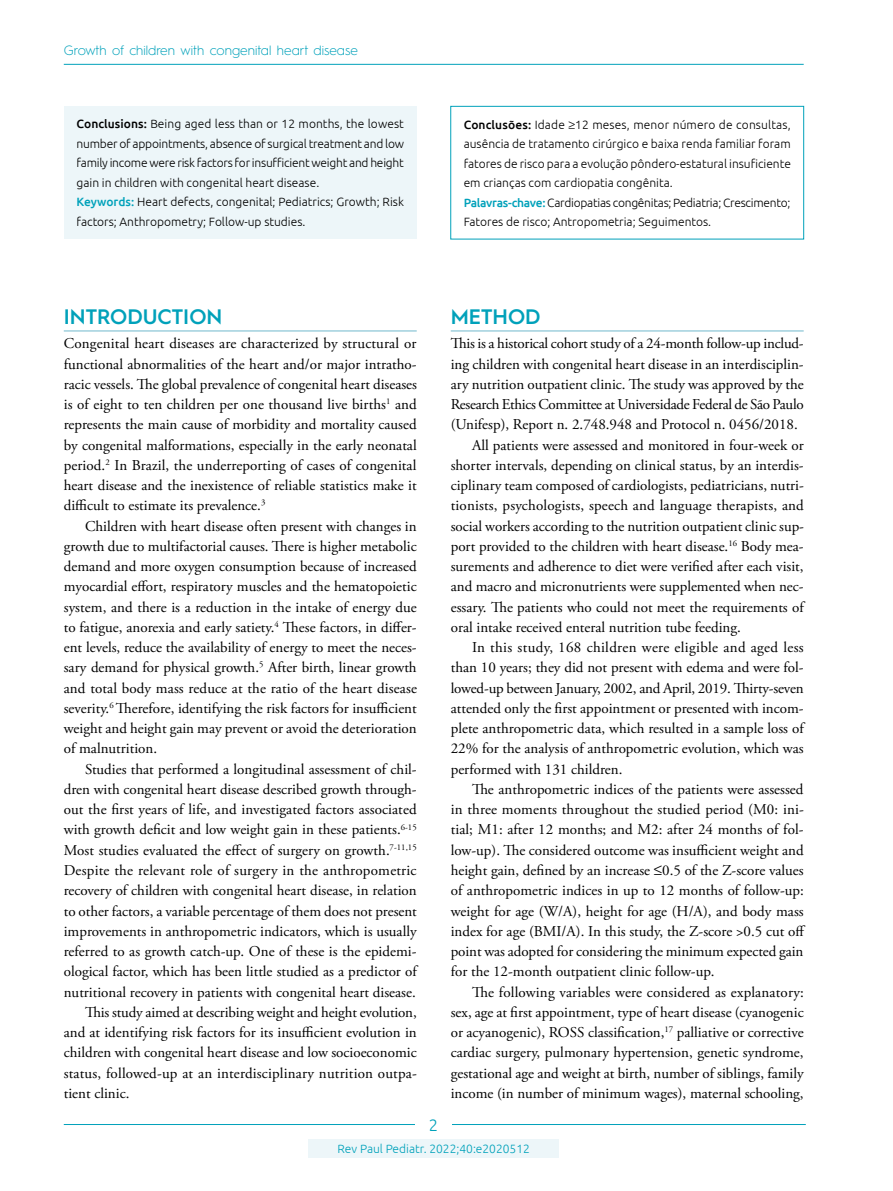
<style>
.page{position:relative;width:893px;height:1191px;background:#fff}
.page>*{position:absolute;margin:0;border:0;box-sizing:border-box;transform-origin:0 0}
.t1{font:600 21px "Hurme Geometric Sans 1";color:#00a1ba}
.t2{font:300 16.5px "Ubuntu";color:#00a1ba}
.t3{font:15px/20.2px "Adobe Garamond Pro";color:#000;text-align:justify}
.t4{font:15px "Adobe Garamond Pro";letter-spacing:-.02em;color:#000}
.t5{font:15px "Adobe Garamond Pro";letter-spacing:.025em;color:#000}
.t6{font:300 13.5px "Hurme Geometric Sans 1";color:#00a1ba}
.t7{font:300 12px/19.5px "Ubuntu";color:#000}
.t8{font:300 12px "Ubuntu";color:#00a1ba}
.s1{font-weight:500}
.s2{font-weight:500;color:#00a1ba}
</style>
<div class="page">
<hr style="left:64px;top:64px;width:740px;height:1px;background:#00a1ba">
<hr style="left:64px;top:1124px;width:742px;height:1px;background:#00a1ba">
<div style="left:415px;top:1111px;width:37px;height:25px;background:#fff"></div>
<div style="left:309px;top:1138px;width:250px;height:19px;background:#edf6f9"></div>
<hr style="left:64px;top:330px;width:353px;height:2px;background:#a0d0dd">
<hr style="left:451px;top:330px;width:353px;height:2px;background:#a0d0dd">
<div style="left:64px;top:106px;width:353px;height:133px;background:#edf6f9"></div>
<div style="left:451px;top:106px;width:353px;height:133px;border:1px solid #00a1ba"></div>
<p class="t6" style="left:64px;top:41px;width:296px">Growth of children with congenital heart disease</p>
<p class="t7" style="left:77px;top:114px;width:329px"><span class="s1">Conclusions:</span> Being aged less than or 12 months, the lowest number of appointments, absence of surgical treatment and low family income were risk factors for insufficient weight and height gain in children with congenital heart disease.<br><span class="s2">Keywords:</span> Heart defects, congenital; Pediatrics; Growth; Risk factors; Anthropometry; Follow-up studies.</p>
<p class="t7" style="left:464px;top:114px;width:329px"><span class="s1">Conclusões:</span> Idade ≥12 meses, menor número de consultas, ausência de tratamento cirúrgico e baixa renda familiar foram fatores de risco para a evolução pôndero-estatural insuficiente em crianças com cardiopatia congênita.<br><span class="s2">Palavras-chave:</span> Cardiopatias congênitas; Pediatria; Crescimento; Fatores de risco; Antropometria; Seguimentos.</p>
<h1 class="t1" style="left:64px;top:301px;width:160px">INTRODUCTION</h1>
<p class="t3" style="left:64px;top:334px;width:355px">Congenital heart diseases are characterized by structural or functional abnormalities of the heart and/or major intratho&shy;racic vessels. The global prevalence of congenital heart diseases is of eight to ten children per one thousand live births<sup>1</sup> and represents the main cause of morbidity and mortality caused by congenital malformations, especially in the early neonatal period.<sup>2</sup> In Brazil, the underreporting of cases of congenital heart disease and the inexistence of reliable statistics make it difficult to estimate its prevalence.<sup>3</sup></p>
<p class="t3" style="left:64px;top:516px;width:355px;text-indent:21px">Children with heart disease often present with changes in growth due to multifactorial causes. There is higher metabolic demand and more oxygen consumption because of increased myocardial effort, respiratory muscles and the hematopoietic system, and there is a reduction in the intake of energy due to fatigue, anorexia and early satiety.<sup>4</sup> These factors, in differ&shy;ent levels, reduce the availability of energy to meet the neces&shy;sary demand for physical growth.<sup>5</sup> After birth, linear growth and total body mass reduce at the ratio of the heart disease severity.<sup>6</sup> Therefore, identifying the risk factors for insufficient weight and height gain may prevent or avoid the deterioration of malnutrition.</p>
<p class="t3" style="left:85px;top:759px;width:333px">Studies that performed a longitudinal assessment of chil-</p>
<p class="t3" style="left:64px;top:779px;width:354px">dren with congenital heart disease described growth through-</p>
<p class="t3" style="left:64px;top:800px;width:354px">out the first years of life, and investigated factors associated</p>
<p class="t3" style="left:64px;top:820px;width:354px">with growth deficit and low weight gain in these patients.<sup>6-15</sup></p>
<p class="t3" style="left:64px;top:840px;width:354px">Most studies evaluated the effect of surgery on growth.<sup>7-11,15</sup></p>
<p class="t3" style="left:64px;top:860px;width:354px">Despite the relevant role of surgery in the anthropometric</p>
<p class="t3" style="left:64px;top:881px;width:354px">recovery of children with congenital heart disease, in relation</p>
<p class="t3" style="left:64px;top:901px;width:355px">to other factors, a variable percentage of them does not present</p>
<p class="t3" style="left:64px;top:921px;width:354px">improvements in anthropometric indicators, which is usually</p>
<p class="t3" style="left:64px;top:941px;width:354px">referred to as growth catch-up. One of these is the epidemi-</p>
<p class="t3" style="left:64px;top:962px;width:354px">ological factor, which has been little studied as a predictor of</p>
<p class="t3" style="left:64px;top:982px;width:353px">nutritional recovery in patients with congenital heart disease.</p>
<p class="t3" style="left:85px;top:1002px;width:333px">This study aimed at describing weight and height evolution,</p>
<p class="t3" style="left:64px;top:1022px;width:354px">and at identifying risk factors for its insufficient evolution in</p>
<p class="t3" style="left:64px;top:1043px;width:354px">children with congenital heart disease and low socioeconomic</p>
<p class="t3" style="left:64px;top:1063px;width:355px">status, followed-up at an interdisciplinary nutrition outpa-</p>
<p class="t3" style="left:64px;top:1083px;width:67px">tient clinic.</p>
<h1 class="t1" style="left:451px;top:301px;width:91px">METHOD</h1>
<p class="t3" style="left:451px;top:334px;width:354px">This is a historical cohort study of a 24-month follow-up includ-</p>
<p class="t3" style="left:451px;top:354px;width:354px">ing children with congenital heart disease in an interdisciplin-</p>
<p class="t3" style="left:451px;top:374px;width:354px">ary nutrition outpatient clinic. The study was approved by the</p>
<p class="t4" style="left:451px;top:395px;width:354px">Research Ethics Committee at Universidade Federal de São Paulo</p>
<p class="t3" style="left:451px;top:415px;width:349px">(Unifesp), Report n. 2.748.948 and Protocol n. 0456/2018.</p>
<p class="t3" style="left:472px;top:435px;width:333px">All patients were assessed and monitored in four-week or</p>
<p class="t3" style="left:451px;top:455px;width:354px">shorter intervals, depending on clinical status, by an interdis-</p>
<p class="t3" style="left:451px;top:476px;width:355px">ciplinary team composed of cardiologists, pediatricians, nutri-</p>
<p class="t3" style="left:451px;top:496px;width:355px">tionists, psychologists, speech and language therapists, and</p>
<p class="t3" style="left:451px;top:516px;width:355px">social workers according to the nutrition outpatient clinic sup-</p>
<p class="t3" style="left:451px;top:536px;width:354px">port provided to the children with heart disease.<sup>16</sup> Body mea-</p>
<p class="t3" style="left:451px;top:557px;width:354px">surements and adherence to diet were verified after each visit,</p>
<p class="t3" style="left:451px;top:577px;width:354px">and macro and micronutrients were supplemented when nec-</p>
<p class="t3" style="left:451px;top:597px;width:354px">essary. The patients who could not meet the requirements of</p>
<p class="t3" style="left:451px;top:617px;width:292px">oral intake received enteral nutrition tube feeding.</p>
<p class="t5" style="left:472px;top:638px;width:333px">In this study, 168 children were eligible and aged less</p>
<p class="t3" style="left:451px;top:658px;width:354px">than 10 years; they did not present with edema and were fol-</p>
<p class="t3" style="left:451px;top:678px;width:354px">lowed-up between January, 2002, and April, 2019. Thirty-seven</p>
<p class="t3" style="left:451px;top:698px;width:354px">attended only the first appointment or presented with incom-</p>
<p class="t3" style="left:451px;top:719px;width:354px">plete anthropometric data, which resulted in a sample loss of</p>
<p class="t3" style="left:451px;top:739px;width:354px">22% for the analysis of anthropometric evolution, which was</p>
<p class="t3" style="left:451px;top:759px;width:173px">performed with 131 children.</p>
<p class="t3" style="left:472px;top:779px;width:333px">The anthropometric indices of the patients were assessed</p>
<p class="t3" style="left:451px;top:800px;width:355px">in three moments throughout the studied period (M0: ini-</p>
<p class="t3" style="left:451px;top:820px;width:354px">tial; M1: after 12 months; and M2: after 24 months of fol-</p>
<p class="t3" style="left:451px;top:840px;width:354px">low-up). The considered outcome was insufficient weight and</p>
<p class="t3" style="left:451px;top:860px;width:354px">height gain, defined by an increase ≤0.5 of the Z-score values</p>
<p class="t3" style="left:451px;top:881px;width:355px">of anthropometric indices in up to 12 months of follow-up:</p>
<p class="t3" style="left:451px;top:901px;width:355px">weight for age (W/A), height for age (H/A), and body mass</p>
<p class="t3" style="left:451px;top:921px;width:356px">index for age (BMI/A). In this study, the Z-score &gt;0.5 cut off</p>
<p class="t3" style="left:451px;top:941px;width:354px">point was adopted for considering the minimum expected gain</p>
<p class="t3" style="left:451px;top:962px;width:265px">for the 12-month outpatient clinic follow-up.</p>
<p class="t3" style="left:472px;top:982px;width:333px">The following variables were considered as explanatory:</p>
<p class="t3" style="left:451px;top:1002px;width:354px">sex, age at first appointment, type of heart disease (cyanogenic</p>
<p class="t3" style="left:451px;top:1022px;width:354px">or acyanogenic), ROSS classification,<sup>17</sup> palliative or corrective</p>
<p class="t3" style="left:451px;top:1043px;width:354px">cardiac surgery, pulmonary hypertension, genetic syndrome,</p>
<p class="t3" style="left:451px;top:1063px;width:354px">gestational age and weight at birth, number of siblings, family</p>
<p class="t3" style="left:451px;top:1083px;width:354px">income (in number of minimum wages), maternal schooling,</p>
<p class="t2" style="left:429px;top:1114px;width:11px">2</p>
<p class="t8" style="left:338px;top:1141px;width:194px">Rev Paul Pediatr. 2022;40:e2020512</p>
</div>
